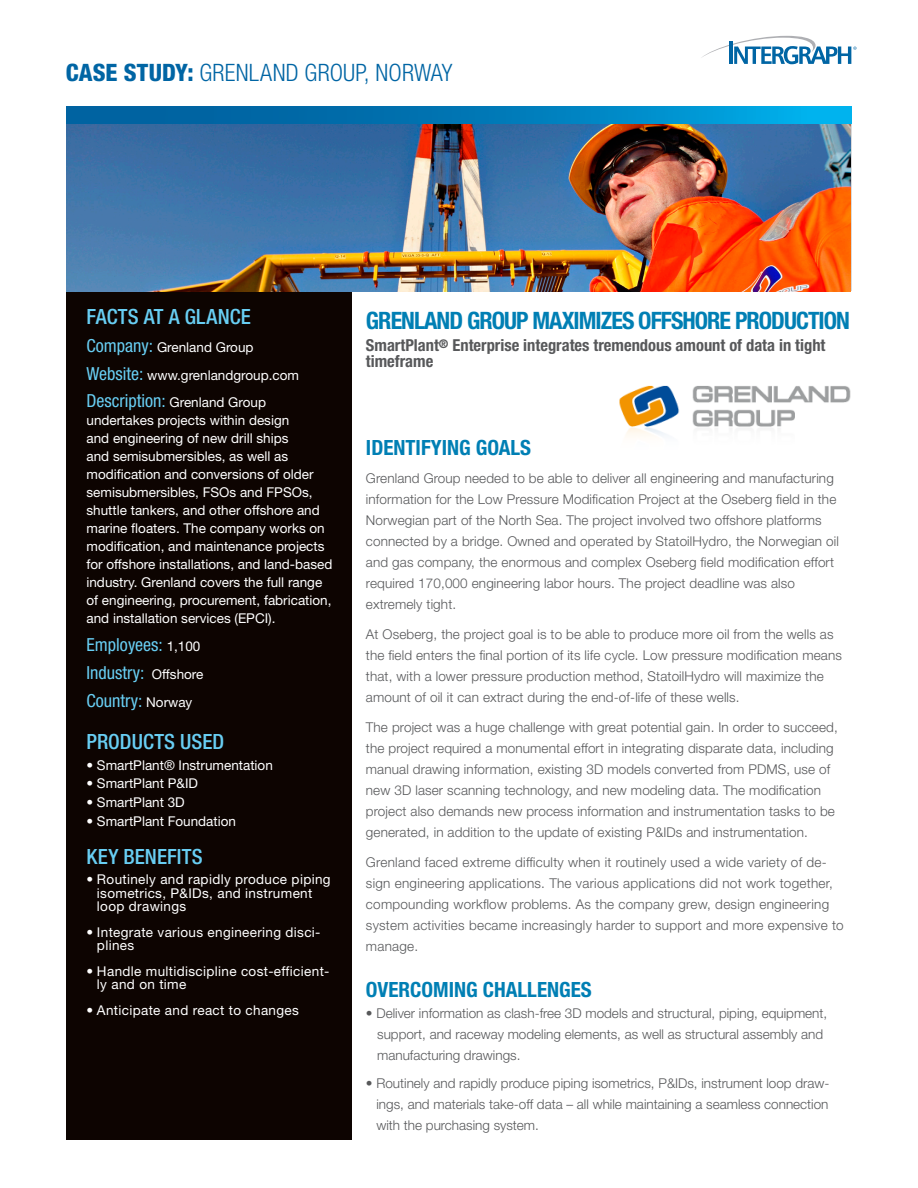
<style>
.page{position:relative;width:918px;height:1188px;background:#fff}
.page>*{position:absolute;margin:0;border:0;box-sizing:border-box;transform-origin:0 0}
.TITLE_HEADLINE_BLUE{font:700 condensed 24px "Helvetica Neue LT Std";letter-spacing:-.04em;color:#007fb4}
.CASE_STUDY_TITLE{font:300 condensed 24px "Helvetica Neue LT Std";letter-spacing:.01em;color:#0065a4}
.CALLOUT_HEADLINE{font:500 condensed 21px "Helvetica Neue LT Std";letter-spacing:.005em;color:#68cef3}
.SUBHEAD_1{font:700 condensed 21px "Helvetica Neue LT Std";color:#007fb4}
.FACT_CALLOUT{font:condensed 18px "Helvetica Neue LT Std";color:#68cef3}
.TITLE_SUBHEAD_GREY{font:700 condensed 16.5px/16.5px "Helvetica Neue LT Std";color:#57585a}
.BODY_COPY{font:300 13.5px/21px "Helvetica Neue LT Std";letter-spacing:.01em;color:#57585a}
.FACT_CALLOUT-2{font:13.5px/18px "Helvetica Neue LT Std";color:#fff}
.BULLETS_CALLOUT{font:13.5px/13.5px "Helvetica Neue LT Std";letter-spacing:.025em;color:#fff}
.BULLETS{font:300 13.5px/21px "Helvetica Neue LT Std";color:#57585a;text-align:justify}
.SUBHEAD_1-2{font:300 13.5px/21px "Helvetica Neue LT Std";color:#57585a}
.BULLETS_CALLOUT-2{font:13.5px "Helvetica Neue LT Std";color:#fff}
.s1{font-weight:800}
.s2{font-stretch:condensed;font-size:18px;color:#68cef3}
.s3{font-stretch:normal;font-size:13.5px;color:#fff}
</style>
<div class="page">
<svg style="left:701px;top:36px;width:156px;height:28px"></svg>
<div style="left:67px;top:291px;width:285px;height:848px;background:#0d0401"></div>
<img style="left:67px;top:123px;width:783px;height:168px">
<svg style="left:67px;top:107px;width:784px;height:16px;background:#007ebb"></svg>
<img style="left:619px;top:385px;width:232px;height:51px">
<p class="CASE_STUDY_TITLE" style="left:66px;top:59px;width:388px"><span class="s1">CASE STUDY:</span> GRENLAND GROUP, NORWAY</p>
<p class="CALLOUT_HEADLINE" style="left:86px;top:304px;width:166px">FACTS AT A GLANCE</p>
<p class="FACT_CALLOUT-2" style="left:86px;top:338px;width:169px"><span class="s2">Company:</span> Grenland Group</p>
<p class="FACT_CALLOUT-2" style="left:86px;top:366px;width:214px"><span class="s2">Website:</span> www.grenlandgroup.com</p>
<p class="FACT_CALLOUT-2" style="left:86px;top:393px;width:248px"><span class="s2">Description:</span> Grenland Group undertakes projects within design<br>and engineering of new drill ships<br>and semisubmersibles, as well as modification and conversions of older semisubmersibles, FSOs and FPSOs, shuttle tankers, and other offshore and marine floaters. The company works on modification, and maintenance projects for offshore installations, and land-based industry. Grenland covers the full range of engineering, procurement, fabrication, and installation services (EPCI).</p>
<p class="FACT_CALLOUT" style="left:86px;top:634px;width:115px">Employees: <span class="s3">1,100</span></p>
<p class="FACT_CALLOUT" style="left:86px;top:662px;width:118px">Industry: <span class="s3">Offshore</span></p>
<p class="FACT_CALLOUT" style="left:86px;top:690px;width:107px">Country: <span class="s3">Norway</span></p>
<p class="CALLOUT_HEADLINE" style="left:86px;top:729px;width:139px">PRODUCTS USED</p>
<p class="BULLETS_CALLOUT-2" style="left:86px;top:757px;width:188px">• SmartPlant® Instrumentation</p>
<p class="BULLETS_CALLOUT-2" style="left:86px;top:775px;width:113px">• SmartPlant P&amp;ID</p>
<p class="BULLETS_CALLOUT-2" style="left:86px;top:794px;width:100px">• SmartPlant 3D</p>
<p class="BULLETS_CALLOUT-2" style="left:86px;top:813px;width:151px">• SmartPlant Foundation</p>
<p class="CALLOUT_HEADLINE" style="left:86px;top:844px;width:118px">KEY BENEFITS</p>
<p class="BULLETS_CALLOUT" style="left:97px;top:873px;width:235px;text-indent:-11px">• Routinely and rapidly produce piping isometrics, P&amp;IDs, and instrument loop drawings</p>
<p class="BULLETS_CALLOUT" style="left:97px;top:925px;width:225px;text-indent:-11px">• Integrate various engineering disci&shy;plines</p>
<p class="BULLETS_CALLOUT" style="left:97px;top:964px;width:234px;text-indent:-11px">• Handle multidiscipline cost-efficient&shy;ly and on time</p>
<p class="BULLETS_CALLOUT" style="left:86px;top:1003px;width:214px">• Anticipate and react to changes</p>
<p class="TITLE_HEADLINE_BLUE" style="left:366px;top:306px;width:486px">GRENLAND GROUP MAXIMIZES OFFSHORE PRODUCTION</p>
<p class="TITLE_SUBHEAD_GREY" style="left:366px;top:336px;width:461px">SmartPlant<sup>®</sup> Enterprise integrates tremendous amount of data in tight timeframe</p>
<p class="SUBHEAD_1" style="left:366px;top:435px;width:167px">IDENTIFYING GOALS</p>
<p class="BODY_COPY" style="left:366px;top:467px;width:475px">Grenland Group needed to be able to deliver all engineering and manufacturing information for the Low Pressure Modification Project at the Oseberg field in the Norwegian part of the North Sea. The project involved two offshore platforms connected by a bridge. Owned and operated by StatoilHydro, the Norwegian oil and gas company, the enormous and complex Oseberg field modification effort required 170,000 engineering labor hours. The project deadline was also extremely tight.</p>
<p class="BODY_COPY" style="left:366px;top:623px;width:478px">At Oseberg, the project goal is to be able to produce more oil from the wells as the field enters the final portion of its life cycle. Low pressure modification means that, with a lower pressure production method, StatoilHydro will maximize the amount of oil it can extract during the end-of-life of these wells.</p>
<p class="BODY_COPY" style="left:366px;top:716px;width:473px">The project was a huge challenge with great potential gain. In order to succeed, the project required a monumental effort in integrating disparate data, including manual drawing information, existing 3D models converted from PDMS, use of new 3D laser scanning technology, and new modeling data. The modification project also demands new process information and instrumentation tasks to be generated, in addition to the update of existing P&amp;IDs and instrumentation.</p>
<p class="BODY_COPY" style="left:366px;top:851px;width:479px">Grenland faced extreme difficulty when it routinely used a wide variety of de&shy;sign engineering applications. The various applications did not work together, compounding workflow problems. As the company grew, design engineering system activities became increasingly harder to support and more expensive to manage.</p>
<p class="SUBHEAD_1" style="left:366px;top:977px;width:227px">OVERCOMING CHALLENGES</p>
<p class="SUBHEAD_1-2" style="left:377px;top:1002px;width:452px;text-indent:-11px">• Deliver information as clash-free 3D models and structural, piping, equipment, support, and raceway modeling elements, as well as structural assembly and manufacturing drawings.</p>
<p class="BULLETS" style="left:376px;top:1072px;width:455px;text-indent:-10px">• Routinely and rapidly produce piping isometrics, P&amp;IDs, instrument loop draw&shy;ings, and materials take-off data – all while maintaining a seamless connection with the purchasing system.</p>
</div>
